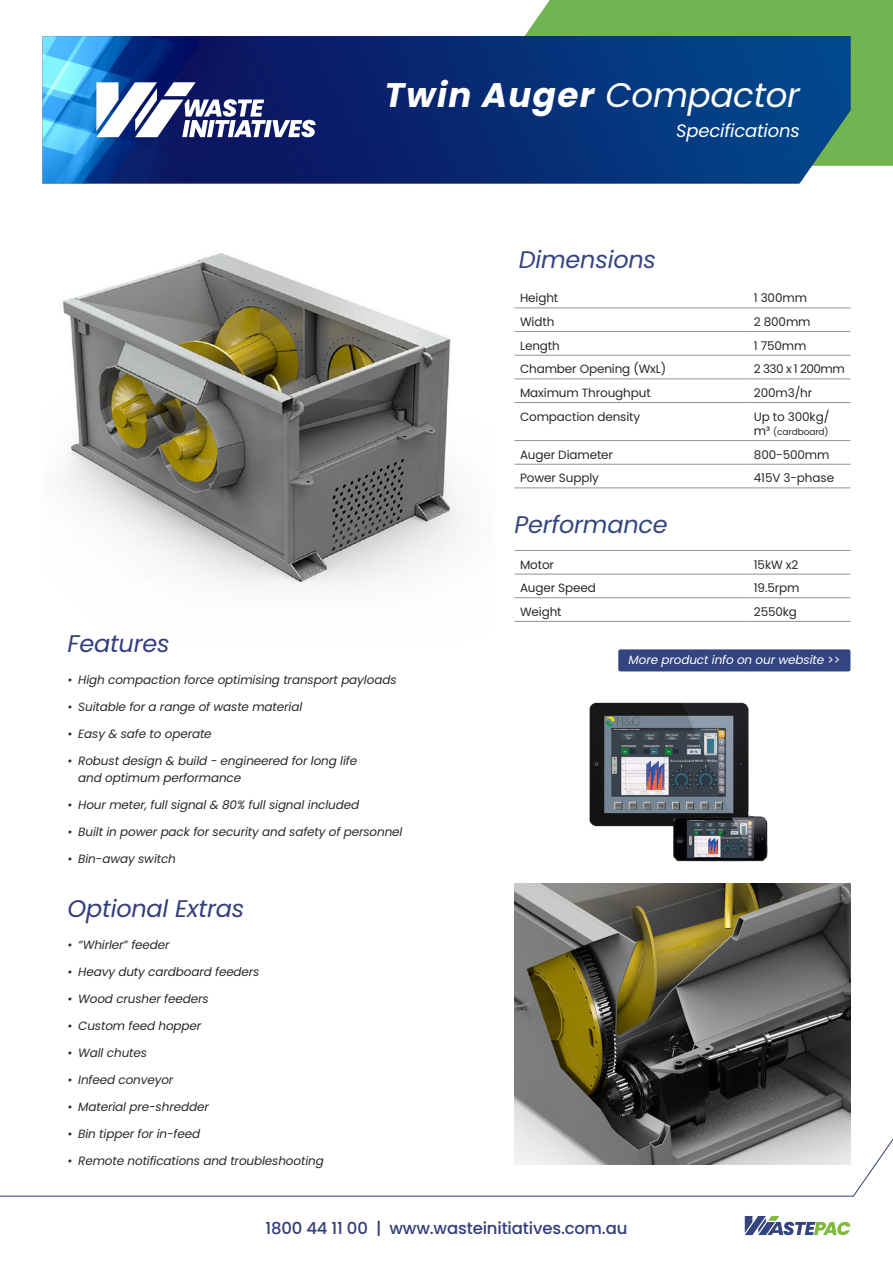
<style>
.page{position:relative;width:893px;height:1263px;background:#fff}
.page>*{position:absolute;margin:0;border:0;box-sizing:border-box;transform-origin:0 0}
.t1{font:italic 700 34.05px "Poppins";letter-spacing:.04em;color:#fff}
.t2{font:italic 24px "Poppins";letter-spacing:-.01em;color:#333d7d}
.t3{font:italic 24px "Poppins";letter-spacing:-.01em;color:#344481}
.t4{font:italic 18px "Poppins";letter-spacing:-.01em;color:#fff}
.t5{font:500 16.5px "Poppins";letter-spacing:-.01em;color:#333d7d}
.t6{font:italic 12px/16.5px "Poppins";letter-spacing:-.01em;color:#292929}
.t7{font:12px "Poppins";letter-spacing:-.01em;color:#292929}
.t8{font:italic 12px "Poppins";letter-spacing:-.01em;color:#fff}
.t9{font:12px "Poppins";letter-spacing:-.04em;color:#292929}
.t10{font:9px "Poppins";letter-spacing:-.01em;color:#292929}
.s1{font-weight:400}
.s2{font-size:12px}
.s3{font-style:normal}
</style>
<div class="page">
<img style="left:42px;top:165px;width:453px;height:421px">
<svg style="left:0;top:1122px;width:893px;height:75px"></svg>
<div style="left:524px;top:0;width:369px;height:166px;background:#71b553"></div>
<img style="left:43px;top:36px;width:807px;height:147px">
<svg style="left:96px;top:82px;width:220px;height:55px"></svg>
<svg style="left:745px;top:1216px;width:105px;height:19px"></svg>
<hr style="left:514px;top:308px;width:234px;height:1px;background:#939393">
<hr style="left:748px;top:308px;width:102px;height:1px;background:#939393">
<hr style="left:514px;top:331px;width:234px;height:1px;background:#939393">
<hr style="left:748px;top:331px;width:102px;height:1px;background:#939393">
<hr style="left:514px;top:355px;width:234px;height:1px;background:#939393">
<hr style="left:748px;top:355px;width:102px;height:1px;background:#939393">
<hr style="left:514px;top:379px;width:234px;height:1px;background:#939393">
<hr style="left:748px;top:379px;width:102px;height:1px;background:#939393">
<hr style="left:514px;top:402px;width:234px;height:1px;background:#939393">
<hr style="left:748px;top:402px;width:102px;height:1px;background:#939393">
<hr style="left:514px;top:440px;width:234px;height:1px;background:#939393">
<hr style="left:748px;top:440px;width:102px;height:1px;background:#939393">
<hr style="left:514px;top:464px;width:234px;height:1px;background:#939393">
<hr style="left:748px;top:464px;width:102px;height:1px;background:#939393">
<hr style="left:514px;top:488px;width:234px;height:1px;background:#939393">
<hr style="left:748px;top:488px;width:102px;height:1px;background:#939393">
<div style="left:618px;top:649px;width:232px;height:22px;background:#344481;border-radius:2px"></div>
<img style="left:514px;top:883px;width:336px;height:282px">
<img style="left:589px;top:702px;width:179px;height:160px">
<hr style="left:514px;top:550px;width:234px;height:1px;background:#939393">
<hr style="left:748px;top:550px;width:102px;height:1px;background:#939393">
<hr style="left:514px;top:574px;width:234px;height:1px;background:#939393">
<hr style="left:748px;top:574px;width:102px;height:1px;background:#939393">
<hr style="left:514px;top:597px;width:234px;height:1px;background:#939393">
<hr style="left:748px;top:597px;width:102px;height:1px;background:#939393">
<hr style="left:514px;top:621px;width:234px;height:1px;background:#939393">
<hr style="left:748px;top:621px;width:102px;height:1px;background:#939393">
<h1 class="t1" style="left:385px;top:75px;width:417px">Twin Auger <span class="s1">Compactor</span></h1>
<h3 class="t4" style="left:676px;top:121px;width:125px">Specifications</h3>
<h2 class="t3" style="left:519px;top:246px;width:139px">Dimensions</h2>
<p class="t7" style="left:520px;top:291px;width:40px">Height</p>
<p class="t7" style="left:754px;top:291px;width:55px">1 300mm</p>
<p class="t7" style="left:520px;top:315px;width:36px">Width</p>
<p class="t7" style="left:754px;top:315px;width:58px">2 800mm</p>
<p class="t7" style="left:520px;top:338px;width:41px">Length</p>
<p class="t7" style="left:754px;top:338px;width:54px">1 750mm</p>
<p class="t7" style="left:520px;top:362px;width:148px">Chamber Opening (WxL)</p>
<p class="t9" style="left:754px;top:362px;width:92px">2 330 x 1 200mm</p>
<p class="t7" style="left:520px;top:386px;width:132px">Maximum Throughput</p>
<p class="t7" style="left:754px;top:386px;width:60px">200m3/hr</p>
<p class="t7" style="left:520px;top:409px;width:122px">Compaction density</p>
<p class="t7" style="left:754px;top:409px;width:77px">Up to 300kg/</p>
<p class="t10" style="left:754px;top:427px;width:76px"><span class="s2">m³</span> (cardboard)</p>
<p class="t7" style="left:520px;top:447px;width:95px">Auger Diameter</p>
<p class="t7" style="left:754px;top:447px;width:77px">800-500mm</p>
<p class="t7" style="left:520px;top:471px;width:80px">Power Supply</p>
<p class="t7" style="left:754px;top:471px;width:82px">415V 3-phase</p>
<h2 class="t2" style="left:68px;top:630px;width:103px">Features</h2>
<p class="t6" style="left:68px;top:672px;width:330px">• High compaction force optimising transport payloads</p>
<p class="t6" style="left:68px;top:699px;width:236px">• Suitable for a range of waste material</p>
<p class="t6" style="left:68px;top:726px;width:146px">• Easy &amp; safe to operate</p>
<p class="t6" style="left:78px;top:753px;width:280px;text-indent:-11px">• Robust design &amp; build - engineered for long life and optimum performance</p>
<p class="t6" style="left:68px;top:796px;width:293px">• Hour meter, full signal &amp; 80% full signal included</p>
<p class="t6" style="left:68px;top:823px;width:336px">• Built in power pack for security and safety of personnel</p>
<p class="t6" style="left:68px;top:850px;width:110px">• Bin-away switch</p>
<h2 class="t2" style="left:68px;top:894px;width:178px">Optional Extras</h2>
<p class="t6" style="left:68px;top:936px;width:103px">• “Whirler” feeder</p>
<p class="t6" style="left:68px;top:963px;width:193px">• Heavy duty cardboard feeders</p>
<p class="t6" style="left:68px;top:990px;width:143px">• Wood crusher feeders</p>
<p class="t6" style="left:68px;top:1017px;width:135px">• Custom feed hopper</p>
<p class="t6" style="left:68px;top:1044px;width:81px">• Wall chutes</p>
<p class="t6" style="left:68px;top:1071px;width:107px">• Infeed conveyor</p>
<p class="t6" style="left:68px;top:1098px;width:143px">• Material pre-shredder</p>
<p class="t6" style="left:68px;top:1125px;width:134px">• Bin tipper for in-feed</p>
<p class="t6" style="left:68px;top:1152px;width:258px">• Remote notifications and troubleshooting</p>
<h2 class="t3" style="left:514px;top:511px;width:155px">Performance</h2>
<p class="t7" style="left:520px;top:557px;width:36px">Motor</p>
<p class="t7" style="left:754px;top:557px;width:46px">15kW x2</p>
<p class="t7" style="left:520px;top:581px;width:77px">Auger Speed</p>
<p class="t7" style="left:754px;top:581px;width:47px">19.5rpm</p>
<p class="t7" style="left:520px;top:605px;width:43px">Weight</p>
<p class="t7" style="left:754px;top:605px;width:45px">2550kg</p>
<p class="t8" style="left:629px;top:653px;width:213px">More product info on our website <span class="s3">&gt;&gt;</span></p>
<h3 class="t5" style="left:266px;top:1218px;width:363px">1800 44 11 00 | www.wasteinitiatives.com.au</h3>
</div>
